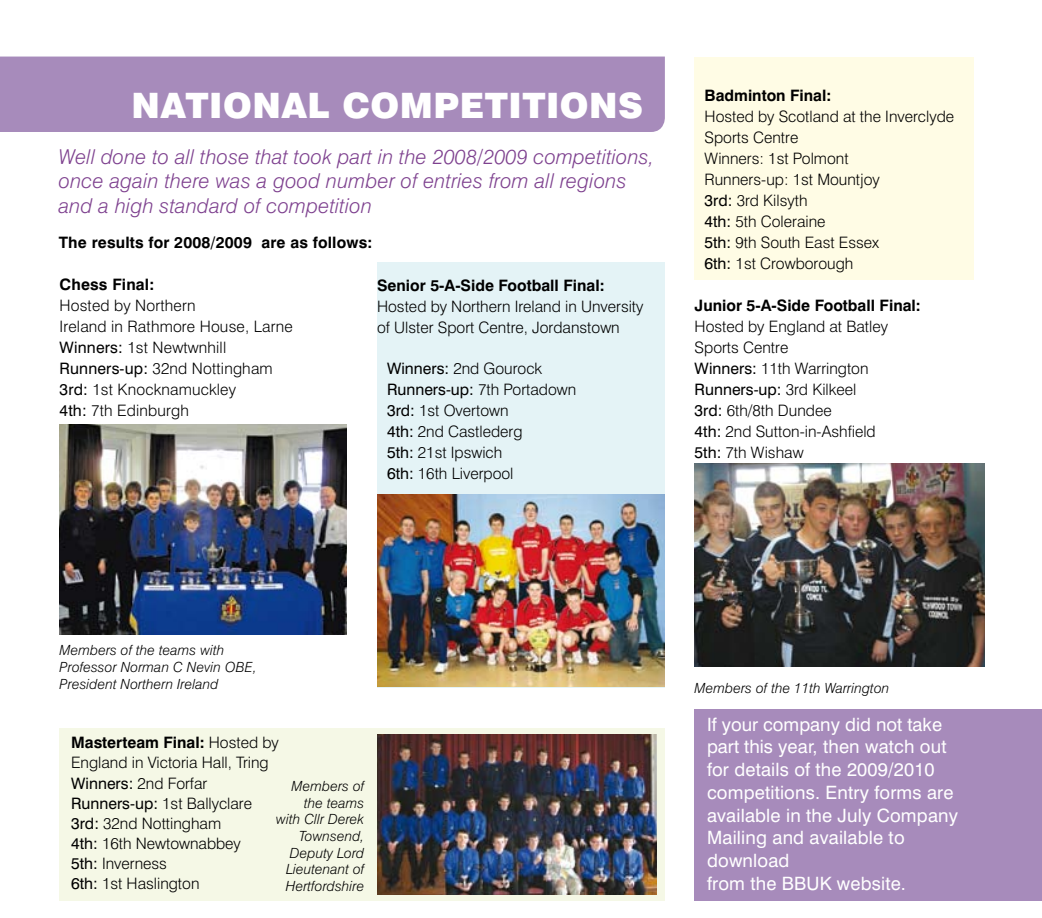
<style>
.page{position:relative;width:1042px;height:918px;background:#fff}
.page>*{position:absolute;margin:0;border:0;box-sizing:border-box;transform-origin:0 0}
.t1{font:900 35px "Swiss 721 BT";letter-spacing:.015em;color:#fff}
.t2{font:italic 300 20.47px/24.5px "Swiss 721 BT";letter-spacing:.01em;color:#7e418f}
.t3{font:18.38px/22.8px "Swiss 721 BT";letter-spacing:.01em;color:#fff}
.t4{font:300 15.75px/21px "Swiss 721 BT";color:#000}
.t5{font:700 15.75px "Swiss 721 BT";color:#000}
.t6{font:italic 300 14px/16.6px "Swiss 721 BT";letter-spacing:.01em;color:#000}
.s1{font-weight:400}
.s2{font-weight:700}
</style>
<div class="page">
<div style="left:694px;top:709px;width:348px;height:192px;background:#a78bbb"></div>
<div style="left:60px;top:728px;width:605px;height:173px;background:#f5f8e6"></div>
<div style="left:694px;top:57px;width:280px;height:222px;background:#fffce5"></div>
<div style="left:377px;top:262px;width:288px;height:425px;background:#e4f3f6"></div>
<div style="left:0;top:57px;width:665px;height:75px;background:#a78bbb"></div>
<img style="left:59px;top:424px;width:287px;height:210px">
<img style="left:377px;top:494px;width:288px;height:192px">
<img style="left:694px;top:464px;width:290px;height:202px">
<img style="left:377px;top:734px;width:279px;height:160px">
<h1 class="t1" style="left:131px;top:84px;width:484px">NATIONAL COMPETITIONS</h1>
<p class="t2" style="left:59px;top:144px;width:597px">Well done to all those that took part in the 2008/2009 competitions, once again there was a good number of entries from all regions and a high standard of competition</p>
<p class="t5" style="left:59px;top:233px;width:315px">The results for 2008/2009 are as follows:</p>
<p class="t5" style="left:60px;top:275px;width:96px">Chess Final:</p>
<p class="t4" style="left:60px;top:295px;width:235px">Hosted by Northern<br>Ireland in Rathmore House, Larne<br><span class="s1">Winners:</span> 1st Newtwnhill<br><span class="s1">Runners-up:</span> 32nd Nottingham<br><span class="s1">3rd:</span> 1st Knocknamuckley<br><span class="s1">4th:</span> 7th Edinburgh</p>
<p class="t5" style="left:377px;top:275px;width:229px">Senior 5-A-Side Football Final:</p>
<p class="t4" style="left:377px;top:295px;width:268px">Hosted by Northern Ireland in Unversity of Ulster Sport Centre, Jordanstown</p>
<p class="t4" style="left:387px;top:358px;width:191px"><span class="s1">Winners:</span> 2nd Gourock<br><span class="s1">Runners-up:</span> 7th Portadown<br><span class="s1">3rd:</span> 1st Overtown<br><span class="s1">4th:</span> 2nd Castlederg<br><span class="s1">5th:</span> 21st Ipswich<br><span class="s1">6th:</span> 16th Liverpool</p>
<p class="t5" style="left:704px;top:86px;width:128px">Badminton Final:</p>
<p class="t4" style="left:704px;top:106px;width:251px">Hosted by Scotland at the Inverclyde<br>Sports Centre<br>Winners: 1st Polmont<br>Runners-up: 1st Mountjoy<br><span class="s1">3rd:</span> 3rd Kilsyth<br><span class="s1">4th:</span> 5th Coleraine<br><span class="s1">5th:</span> 9th South East Essex<br><span class="s1">6th:</span> 1st Crowborough</p>
<p class="t5" style="left:694px;top:296px;width:228px">Junior 5-A-Side Football Final:</p>
<p class="t4" style="left:694px;top:316px;width:195px">Hosted by England at Batley<br>Sports Centre<br><span class="s1">Winners:</span> 11th Warrington<br><span class="s1">Runners-up:</span> 3rd Kilkeel<br><span class="s1">3rd:</span> 6th/8th Dundee<br><span class="s1">4th:</span> 2nd Sutton-in-Ashfield<br><span class="s1">5th:</span> 7th Wishaw</p>
<p class="t6" style="left:60px;top:641px;width:199px">Members of the teams with<br>Professor Norman C Nevin OBE,<br>President Northern Ireland</p>
<p class="t4" style="left:71px;top:732px;width:209px;line-height:20.1px"><span class="s2">Masterteam Final:</span> Hosted by<br>England in Victoria Hall, Tring<br><span class="s1">Winners:</span> 2nd Forfar<br><span class="s1">Runners-up:</span> 1st Ballyclare<br><span class="s1">3rd:</span> 32nd Nottingham<br><span class="s1">4th:</span> 16th Newtownabbey<br><span class="s1">5th:</span> Inverness<br><span class="s1">6th:</span> 1st Haslington</p>
<p class="t6" style="left:276px;top:777px;width:89px;text-align:right">Members of the teams<br>with Cllr Derek<br>Townsend,<br>Deputy Lord<br>Lieutenant of<br>Hertfordshire</p>
<p class="t6" style="left:694px;top:679px;width:196px">Members of the 11th Warrington</p>
<p class="t3" style="left:707px;top:712px;width:253px">If your company did not take part this year, then watch out for details of the 2009/2010 competitions. Entry forms are available in the July Company<br>Mailing and available to download<br>from the BBUK website.</p>
</div>
